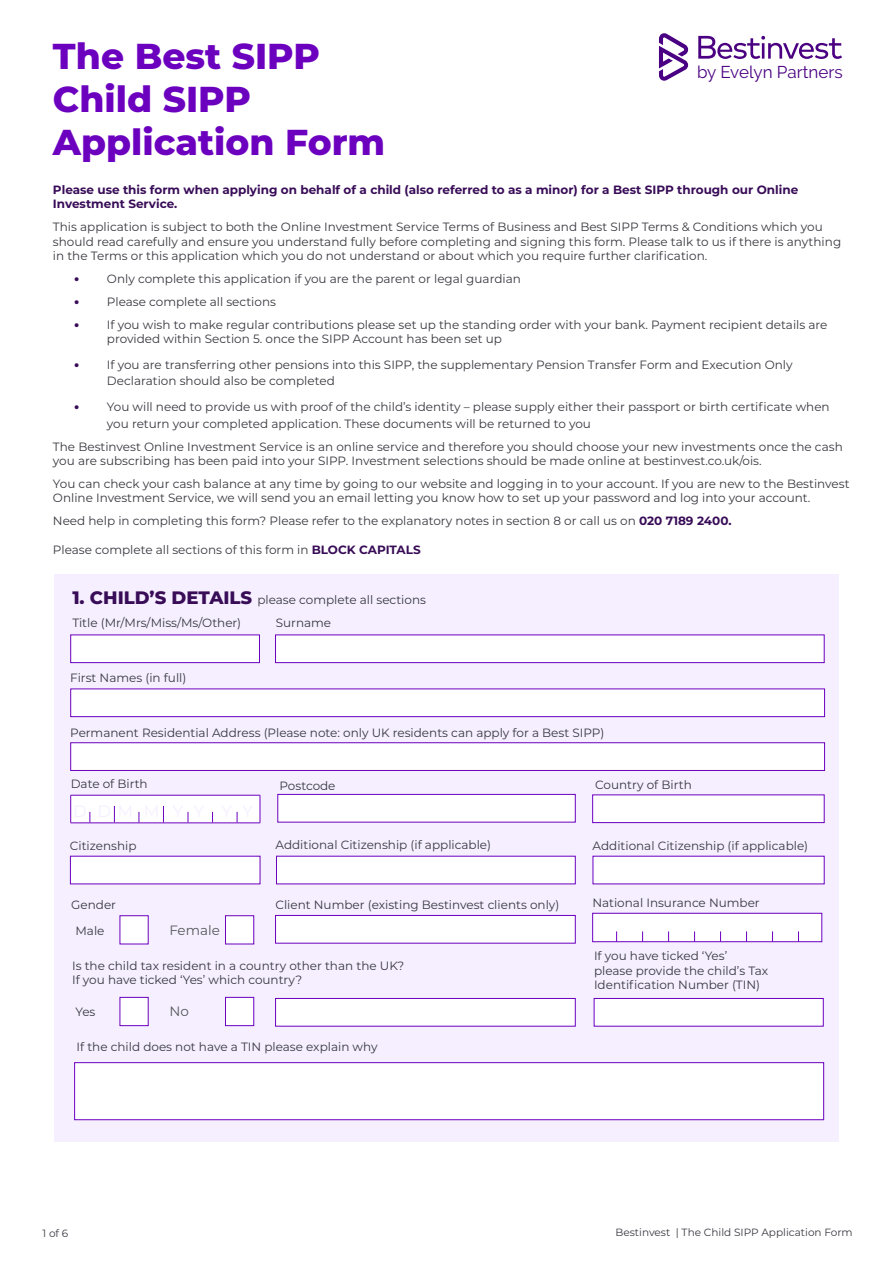
<style>
.page{position:relative;width:893px;height:1263px;background:#fff}
.page>*{position:absolute;margin:0;border:0;box-sizing:border-box;transform-origin:0 0}
.t1{font:800 36px/43.2px "Montserrat";color:#6c00bf}
.t2{font:17.1px "Evelyn Raleway";color:#4a0082}
.t3{font:13.5px "Montserrat";color:#58595b}
.t4{font:12px/14.4px "Montserrat";color:#393840}
.t5{font:700 12px/14.4px "Montserrat";color:#380c57}
.t6{font:10.5px "Montserrat";color:#393840}
.s1{font-weight:800;font-size:13.5px;color:#380c57}
.s2{font-weight:700;color:#380c57}
.s3{font-weight:800;font-size:18px;color:#380c57}
</style>
<div class="page">
<svg style="left:659px;top:33px;width:29px;height:48px"></svg>
<svg style="left:698px;top:36px;width:144px;height:23px"></svg>
<div style="left:54px;top:574px;width:785px;height:568px;background:#f5efff"></div>
<div style="left:225px;top:915px;width:29px;height:29px;background:#fff;border:1px solid #6c00bf"></div>
<div style="left:225px;top:997px;width:29px;height:29px;background:#fff;border:1px solid #6c00bf"></div>
<div style="left:120px;top:915px;width:28px;height:29px;background:#fff"></div>
<div style="left:120px;top:997px;width:28px;height:29px;background:#fff;border:1px solid #6c00bf"></div>
<div style="left:71px;top:689px;width:754px;height:28px;background:#fff;border:1px solid #6c00bf"></div>
<div style="left:275px;top:915px;width:300px;height:28px;background:#fff;border:1px solid #6c00bf"></div>
<div style="left:275px;top:998px;width:300px;height:28px;background:#fff;border:1px solid #6c00bf"></div>
<div style="left:594px;top:998px;width:229px;height:28px;background:#fff;border:1px solid #6c00bf"></div>
<div style="left:74px;top:1062px;width:750px;height:58px;background:#fff;border:1px solid #6c00bf"></div>
<div style="left:592px;top:795px;width:232px;height:28px;background:#fff;border:1px solid #6c00bf"></div>
<div style="left:71px;top:742px;width:754px;height:29px;background:#fff;border:1px solid #6c00bf"></div>
<div style="left:278px;top:794px;width:297px;height:28px;background:#fff;border:1px solid #6c00bf"></div>
<div style="left:70px;top:856px;width:190px;height:28px;background:#fff"></div>
<div style="left:276px;top:856px;width:299px;height:28px;background:#fff"></div>
<div style="left:593px;top:856px;width:231px;height:28px;background:#fff"></div>
<div style="left:71px;top:635px;width:189px;height:28px;background:#fff;border:1px solid #6c00bf"></div>
<div style="left:275px;top:635px;width:549px;height:28px;background:#fff;border:1px solid #6c00bf"></div>
<div style="left:71px;top:795px;width:189px;height:28px;background:#fff"></div>
<hr style="left:71px;top:795px;width:189px;height:1px;background:#6c00bf">
<svg style="left:70px;top:795px;width:1px;height:28px"></svg>
<svg style="left:260px;top:795px;width:1px;height:28px"></svg>
<hr style="left:71px;top:823px;width:189px;height:1px;background:#6c00bf">
<svg style="left:114px;top:806px;width:1px;height:16px"></svg>
<svg style="left:163px;top:806px;width:1px;height:16px"></svg>
<div style="left:592px;top:913px;width:230px;height:29px;background:#fff;border:1px solid #6c00bf"></div>
<h1 class="t1" style="left:53px;top:32px;width:334px">The Best SIPP<br>Child SIPP<br>Application Form</h1>
<p class="t5" style="left:53px;top:182px;width:747px">Please use this form when applying on behalf of a child (also referred to as a minor) for a Best SIPP through our Online<br>Investment Service.</p>
<p class="t4" style="left:53px;top:219px;width:790px">This application is subject to both the Online Investment Service Terms of Business and Best SIPP Terms &amp; Conditions which you should read carefully and ensure you understand fully before completing and signing this form. Please talk to us if there is anything in the Terms or this application which you do not understand or about which you require further clarification.</p>
<p class="t4" style="left:74px;top:271px;width:448px"><span class="s1">•</span> Only complete this application if you are the parent or legal guardian</p>
<p class="t4" style="left:74px;top:294px;width:203px"><span class="s1">•</span> Please complete all sections</p>
<p class="t4" style="left:107px;top:317px;width:722px;text-indent:-33px"><span class="s1">•</span> If you wish to make regular contributions please set up the standing order with your bank. Payment recipient details are provided within Section 5. once the SIPP Account has been set up</p>
<p class="t4" style="left:107px;top:355px;width:687px;line-height:17px;text-indent:-33px"><span class="s1">•</span> If you are transferring other pensions into this SIPP, the supplementary Pension Transfer Form and Execution Only<br>Declaration should also be completed</p>
<p class="t4" style="left:107px;top:398px;width:724px;line-height:16.8px;text-indent:-33px"><span class="s1">•</span> You will need to provide us with proof of the child’s identity – please supply either their passport or birth certificate when you return your completed application. These documents will be returned to you</p>
<p class="t4" style="left:53px;top:439px;width:791px">The Bestinvest Online Investment Service is an online service and therefore you should choose your new investments once the cash you are subscribing has been paid into your SIPP. Investment selections should be made online at bestinvest.co.uk/ois.</p>
<p class="t4" style="left:53px;top:476px;width:798px">You can check your cash balance at any time by going to our website and logging in to your account. If you are new to the Bestinvest<br>Online Investment Service, we will send you an email letting you know how to set up your password and log into your account.</p>
<p class="t4" style="left:53px;top:513px;width:680px">Need help in completing this form? Please refer to the explanatory notes in section 8 or call us on <span class="s2">020 7189 2400.</span></p>
<p class="t4" style="left:53px;top:542px;width:369px">Please complete all sections of this form in <span class="s2">BLOCK CAPITALS</span></p>
<h2 class="t2" style="left:697px;top:62px;width:147px">by Evelyn Partners</h2>
<p class="t4" style="left:72px;top:588px;width:355px;line-height:23px"><span class="s3">1. CHILD’S DETAILS</span> please complete all sections<br>Title (Mr/Mrs/Miss/Ms/Other)</p>
<p class="t4" style="left:276px;top:615px;width:57px">Surname</p>
<p class="t4" style="left:70px;top:670px;width:118px">First Names (in full)</p>
<p class="t4" style="left:70px;top:725px;width:536px">Permanent Residential Address (Please note: only UK residents can apply for a Best SIPP)</p>
<p class="t4" style="left:71px;top:776px;width:79px">Date of Birth</p>
<p class="t4" style="left:595px;top:777px;width:98px">Country of Birth</p>
<p class="t4" style="left:279px;top:778px;width:58px">Postcode</p>
<p class="t4" style="left:70px;top:838px;width:68px">Citizenship</p>
<p class="t4" style="left:275px;top:837px;width:217px">Additional Citizenship (if applicable)</p>
<p class="t4" style="left:592px;top:838px;width:217px">Additional Citizenship (if applicable)</p>
<p class="t4" style="left:71px;top:897px;width:46px">Gender</p>
<p class="t4" style="left:592px;top:896px;width:169px">National Insurance Number</p>
<p class="t4" style="left:275px;top:897px;width:285px">Client Number (existing Bestinvest clients only)</p>
<p class="t4" style="left:75px;top:923px;width:31px">Male</p>
<p class="t3" style="left:169px;top:921px;width:52px">Female</p>
<p class="t4" style="left:72px;top:958px;width:334px">Is the child tax resident in a country other than the UK?<br>If you have ticked ‘Yes’ which country?</p>
<p class="t4" style="left:594px;top:948px;width:176px">If you have ticked ‘Yes’ please provide the child’s Tax<br>Identification Number (TIN)</p>
<p class="t4" style="left:75px;top:1004px;width:22px">Yes</p>
<p class="t3" style="left:169px;top:1002px;width:21px">No</p>
<p class="t4" style="left:77px;top:1039px;width:303px">If the child does not have a TIN please explain why</p>
<p class="t6" style="left:43px;top:1226px;width:27px">1 of 6</p>
<p class="t6" style="left:615px;top:1225px;width:239px">Bestinvest | The Child SIPP Application Form</p>
</div>
